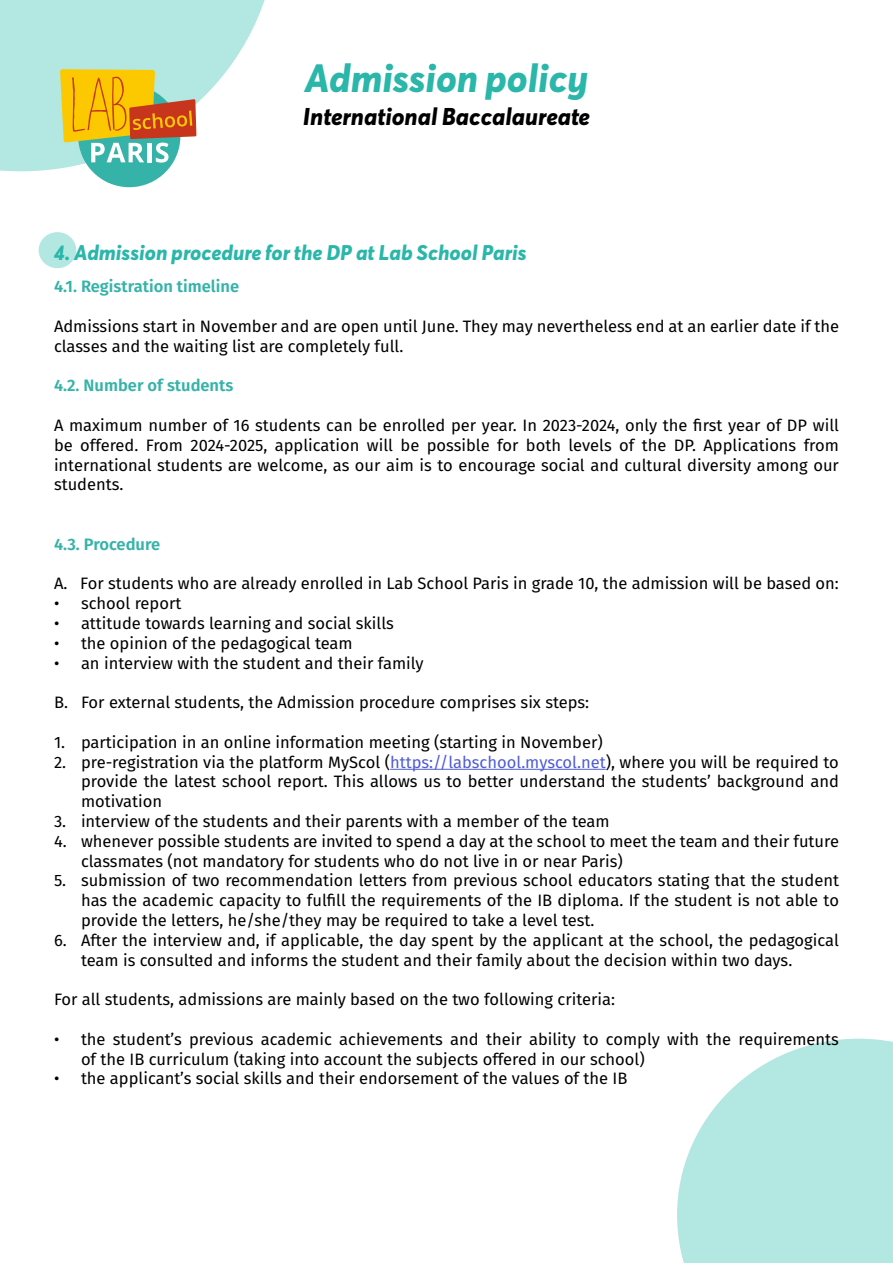
<style>
.page{position:relative;width:893px;height:1263px;background:#fff}
.page>*{position:absolute;margin:0;border:0;box-sizing:border-box;transform-origin:0 0}
.t1{font:800 39px "Averta Demo PE";color:#2bb6aa}
.t2{font:800 24px "Averta Demo PE";color:#000}
.t3{font:800 21px "Averta Demo PE";color:#2bb6aa}
.t4{font:16.5px/19.8px "Fira Sans";color:#000}
.t5{font:600 16.5px "Fira Sans";color:#36b3a8}
.s1{color:#4f5cd6}
</style>
<div class="page">
<svg style="left:0;top:0;width:265px;height:171px;fill:#b3e7e2"></svg>
<svg style="left:677px;top:1039px;width:216px;height:224px;fill:#b3e7e2"></svg>
<div style="left:78px;top:85px;width:102px;height:102px;background:#36b3a8;border-radius:50%"></div>
<svg style="left:60px;top:69px;width:136px;height:94px"></svg>
<div style="left:39px;top:232px;width:37px;height:36px;background:#b3e7e2;border-radius:50%"></div>
<hr style="left:390px;top:769px;width:216px;height:1px;background:#4f5cd6">
<h1 class="t1" style="left:305px;top:55px;width:285px">Admission policy</h1>
<h2 class="t2" style="left:303px;top:102px;width:289px">International Baccalaureate</h2>
<p class="t3" style="left:54px;top:240px;width:474px">4. Admission procedure for the DP at Lab School Paris</p>
<p class="t5" style="left:54px;top:273px;width:187px">4.1. Registration timeline</p>
<p class="t4" style="left:54px;top:316px;width:786px">Admissions start in November and are open until June. They may nevertheless end at an earlier date if the classes and the waiting list are completely full.</p>
<p class="t5" style="left:54px;top:372px;width:181px">4.2. Number of students</p>
<p class="t4" style="left:54px;top:415px;width:786px;text-align:justify">A maximum number of 16 students can be enrolled per year. In 2023-2024, only the first year of DP will be offered. From 2024-2025, application will be possible for both levels of the DP. Applications from international students are welcome, as our aim is to encourage social and cultural diversity among our students.</p>
<p class="t5" style="left:54px;top:530px;width:108px">4.3. Procedure</p>
<p class="t4" style="left:54px;top:573px;width:786px">A. For students who are already enrolled in Lab School Paris in grade 10, the admission will be based on:</p>
<p class="t4" style="left:54px;top:593px;width:129px">• school report</p>
<p class="t4" style="left:54px;top:613px;width:341px">• attitude towards learning and social skills</p>
<p class="t4" style="left:54px;top:633px;width:300px">• the opinion of the pedagogical team</p>
<p class="t4" style="left:54px;top:652px;width:371px">• an interview with the student and their family</p>
<p class="t4" style="left:54px;top:692px;width:537px">B. For external students, the Admission procedure comprises six steps:</p>
<p class="t4" style="left:54px;top:732px;width:550px">1. participation in an online information meeting (starting in November)</p>
<p class="t4" style="left:81px;top:751px;width:759px;text-align:justify;text-indent:-27px">2. pre-registration via the platform MyScol (<span class="s1">https://labschool.myscol.net</span>), where you will be required to provide the latest school report. This allows us to better understand the students’ background and motivation</p>
<p class="t4" style="left:54px;top:811px;width:557px">3. interview of the students and their parents with a member of the team</p>
<p class="t4" style="left:81px;top:831px;width:760px;text-indent:-27px">4. whenever possible students are invited to spend a day at the school to meet the team and their future classmates (not mandatory for students who do not live in or near Paris)</p>
<p class="t4" style="left:81px;top:870px;width:759px;text-align:justify;text-indent:-27px">5. submission of two recommendation letters from previous school educators stating that the student has the academic capacity to fulfill the requirements of the IB diploma. If the student is not able to provide the letters, he/she/they may be required to take a level test.</p>
<p class="t4" style="left:81px;top:930px;width:759px;text-indent:-27px">6. After the interview and, if applicable, the day spent by the applicant at the school, the pedagogical team is consulted and informs the student and their family about the decision within two days.</p>
<p class="t4" style="left:54px;top:989px;width:563px">For all students, admissions are mainly based on the two following criteria:</p>
<p class="t4" style="left:81px;top:1029px;width:759px;text-indent:-27px">• the student’s previous academic achievements and their ability to comply with the requirements of the IB curriculum (taking into account the subjects offered in our school)</p>
<p class="t4" style="left:54px;top:1068px;width:575px">• the applicant’s social skills and their endorsement of the values of the IB</p>
</div>
